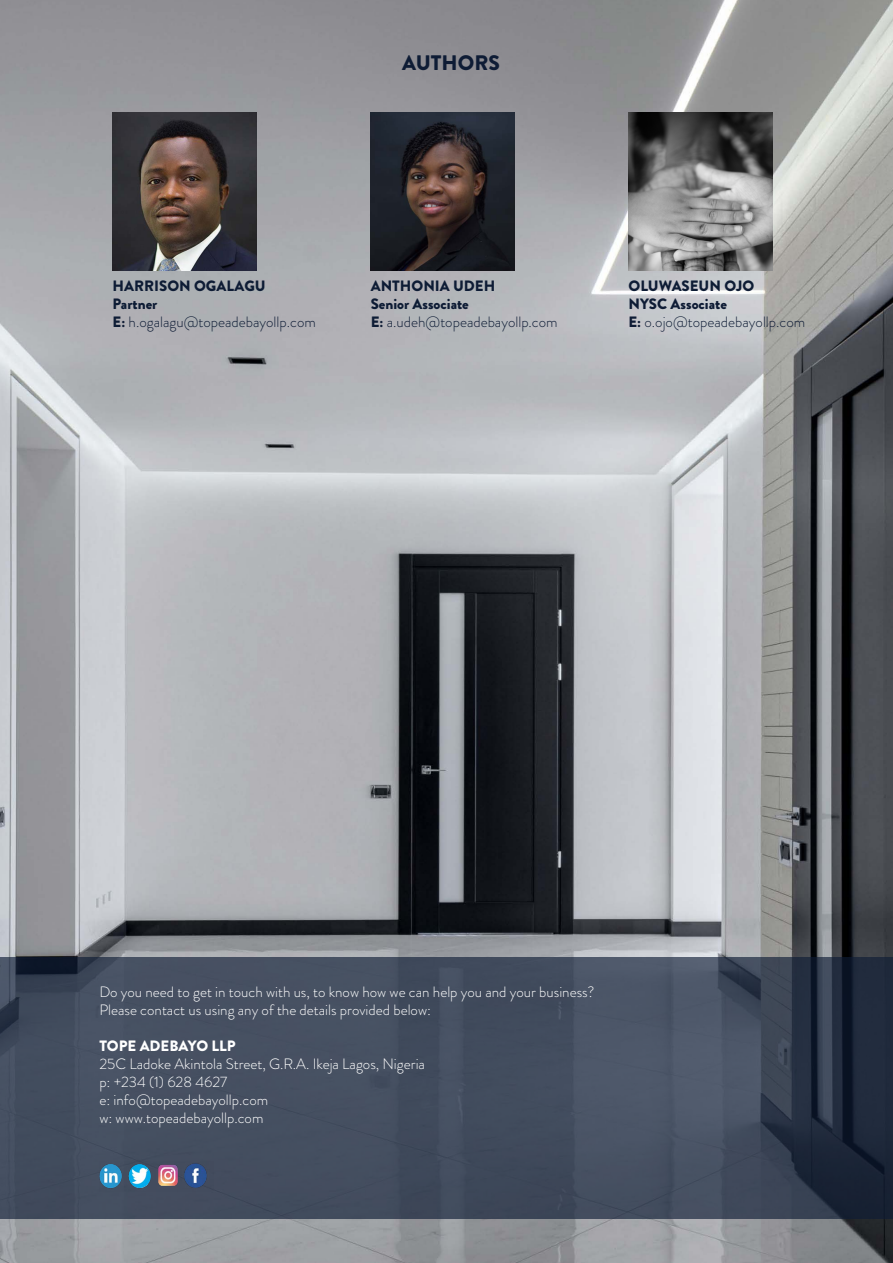
<style>
.page{position:relative;width:893px;height:1263px;background:#fff}
.page>*{position:absolute;margin:0;border:0;box-sizing:border-box;transform-origin:0 0}
.t1{font:900 21px "Brandon Grotesque";color:#0e1c35}
.t2{font:300 15px/18px "Brandon Grotesque";color:#fff}
.t3{font:900 15px/18px "Brandon Grotesque";color:#0e1c35}
.t4{font:300 15px/18px "Brandon Grotesque";color:#0e1c35}
.t5{font:900 15px "Brandon Grotesque";color:#fff}
.s1{font-weight:900}
.s2{font-weight:300}
</style>
<div class="page">
<img style="left:0;top:0;width:893px;height:1263px">
<svg style="left:0;top:957px;width:893px;height:262px;background:#404a5b"></svg>
<img style="left:99px;top:1161px;width:114px;height:30px">
<img style="left:371px;top:112px;width:144px;height:158px">
<img style="left:113px;top:112px;width:144px;height:158px">
<img style="left:628px;top:112px;width:144px;height:158px">
<h1 class="t1" style="left:402px;top:48px;width:99px">AUTHORS</h1>
<p class="t4" style="left:113px;top:277px;width:205px"><span class="s1">HARRISON OGALAGU<br>Partner<br>E:</span> h.ogalagu@topeadebayollp.com</p>
<p class="t3" style="left:628px;top:277px;width:178px">OLUWASEUN OJO<br>NYSC Associate<br>E: <span class="s2">o.ojo@topeadebayollp.com</span></p>
<p class="t3" style="left:371px;top:277px;width:188px">ANTHONIA UDEH<br>Senior Associate<br>E: <span class="s2">a.udeh@topeadebayollp.com</span></p>
<p class="t2" style="left:99px;top:983px;width:497px">Do you need to get in touch with us, to know how we can help you and your business?<br>Please contact us using any of the details provided below:</p>
<p class="t5" style="left:99px;top:1035px;width:138px">TOPE ADEBAYO LLP</p>
<p class="t2" style="left:99px;top:1055px;width:327px">25C Ladoke Akintola Street, G.R.A. Ikeja Lagos, Nigeria p: +234 (1) 628 4627<br>e: info@topeadebayollp.com<br>w: www.topeadebayollp.com</p>
</div>
